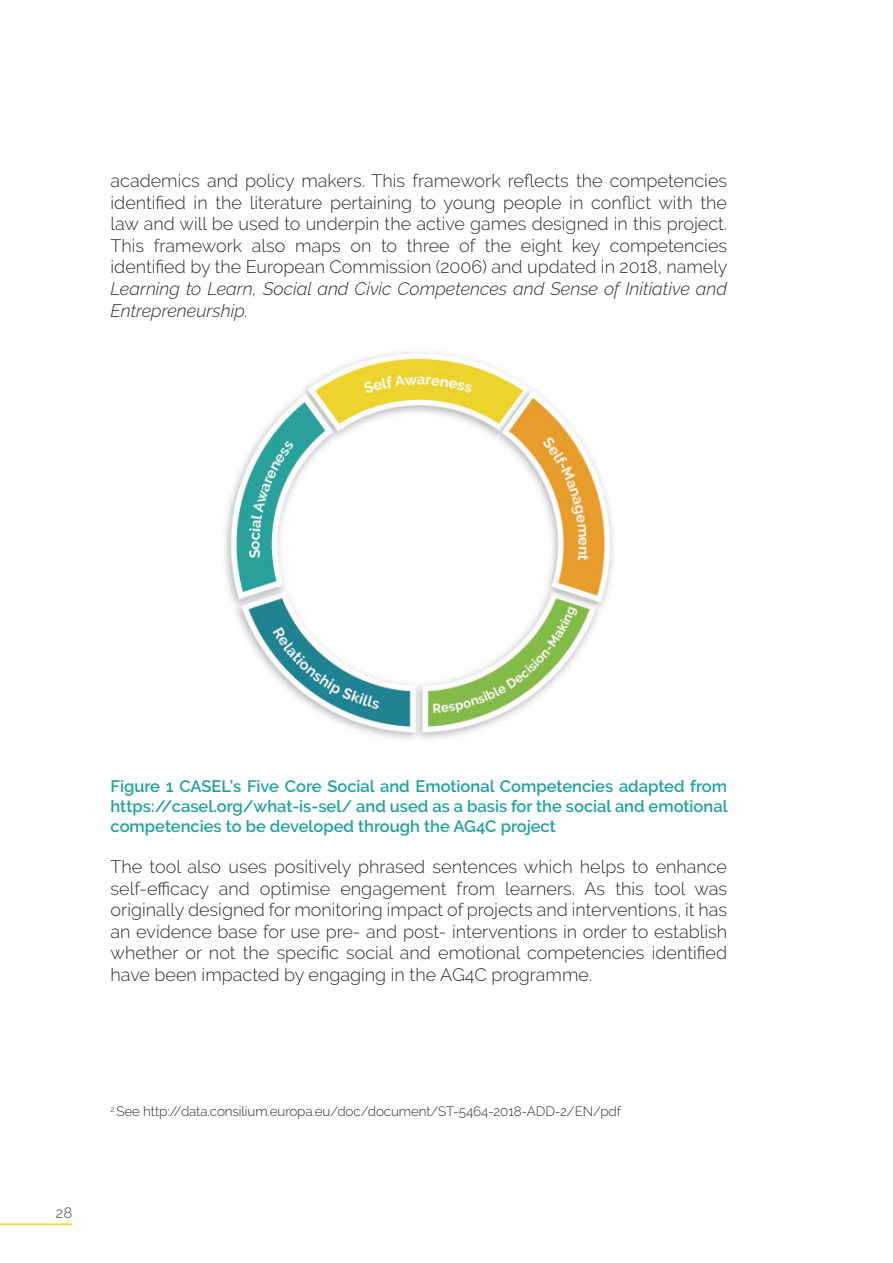
<style>
.page{position:relative;width:893px;height:1263px;background:#fff}
.page>*{position:absolute;margin:0;border:0;box-sizing:border-box;transform-origin:0 0}
.t1{font:300 18px/21.6px "Raleway";color:#312f30;text-align:justify}
.t2{font:italic 300 18px/21.6px "Raleway";color:#312f30}
.t3{font:600 16.5px/19.8px "Raleway";color:#20a29d;text-align:justify}
.t4{font:15px "Raleway";color:#6c6d70}
.t5{font:300 13.5px "Raleway";letter-spacing:-.01em;color:#312f30}
</style>
<div class="page">
<hr style="left:0;top:1223px;width:72px;height:2px;background:#f0d521">
<img style="left:224px;top:352px;width:389px;height:387px">
<p class="t1" style="left:111px;top:170px;width:619px">academics and policy makers. This framework reflects the competencies identified in the literature pertaining to young people in conflict with the law and will be used to underpin the active games designed in this project.<br>This framework also maps on to three of the eight key competencies identified by the European Commission (2006) and updated in 2018, namely</p>
<p class="t2" style="left:111px;top:278px;width:618px">Learning to Learn, Social and Civic Competences and Sense of Initiative and<br>Entrepreneurship.</p>
<p class="t3" style="left:111px;top:776px;width:619px">Figure 1 CASEL’s Five Core Social and Emotional Competencies adapted from https://casel.org/what-is-sel/ and used as a basis for the social and emotional competencies to be developed through the AG4C project</p>
<p class="t1" style="left:111px;top:856px;width:618px">The tool also uses positively phrased sentences which helps to enhance self-efficacy and optimise engagement from learners. As this tool was originally designed for monitoring impact of projects and interventions, it has an evidence base for use pre- and post- interventions in order to establish whether or not the specific social and emotional competencies identified have been impacted by engaging in the AG4C programme.</p>
<p class="t4" style="left:56px;top:1204px;width:18px">28</p>
<p class="t5" style="left:111px;top:1104px;width:512px"><sup>2</sup> See http://data.consilium.europa.eu/doc/document/ST-5464-2018-ADD-2/EN/pdf</p>
</div>
